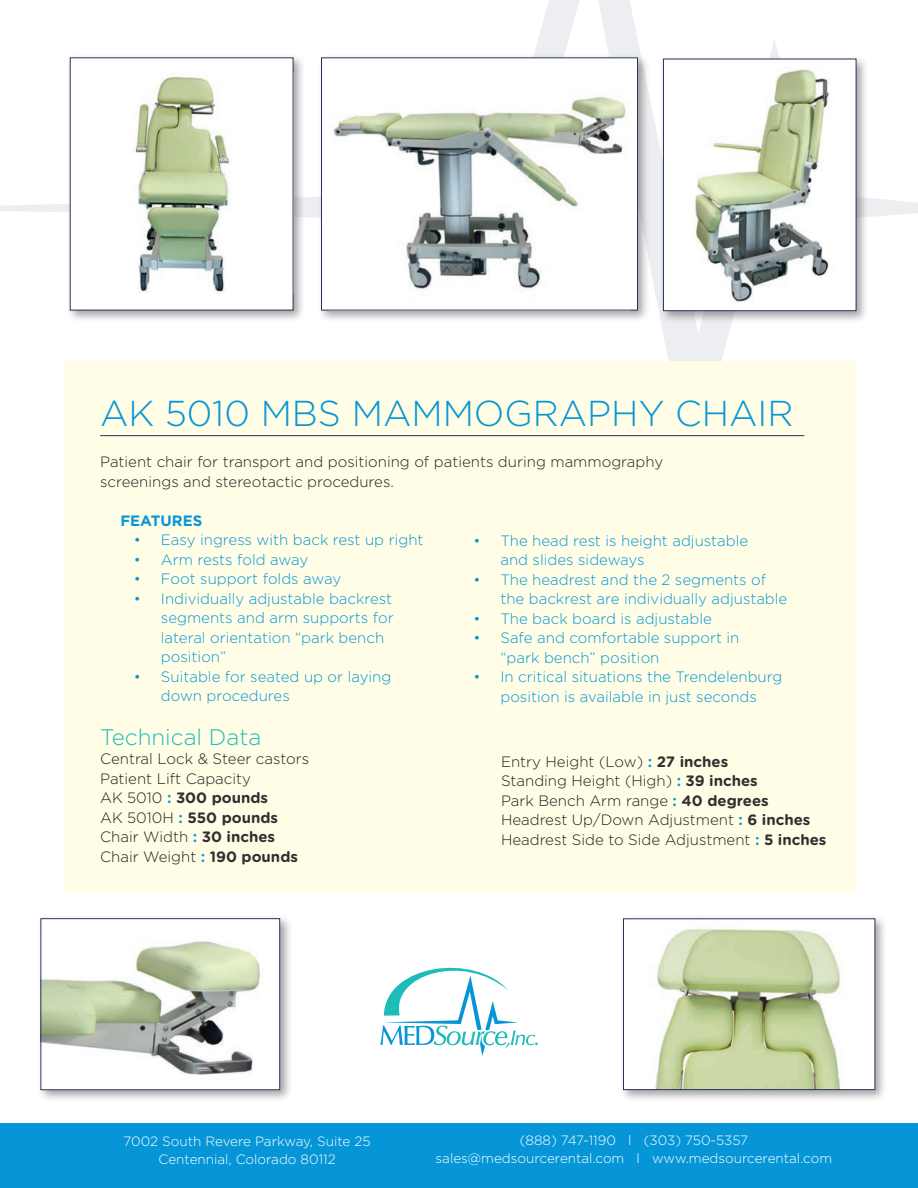
<style>
.page{position:relative;width:918px;height:1188px;background:#fff}
.page>*{position:absolute;margin:0;border:0;box-sizing:border-box;transform-origin:0 0}
.t1{font:300 36px "Gotham";color:#0696d7}
.t2{font:300 22.5px "Gotham";color:#1dbcb8}
.t3{font:300 15px/19.5px "Gotham";color:#0696d7}
.t4{font:300 15px/19.5px "Gotham";color:#231f20}
.t5{font:700 15px/19.5px "Gotham Rounded";color:#312f30}
.t6{font:700 15px "Gotham";color:#0696d7}
.t7{font:300 13.5px/18px "Gotham";color:#fff;text-align:center}
.s1{font-family:"Gotham";font-weight:300;color:#231f20}
.s2{color:#0696d7}
.s3{font-family:"Gotham Rounded";font-weight:700;color:#0696d7}
.s4{font-family:"Gotham Rounded";font-weight:700;color:#312f30}
</style>
<div class="page">
<svg style="left:0;top:0;width:918px;height:361px"></svg>
<div style="left:619px;top:915px;width:269px;height:188px;background:#231f20;opacity:.41"></div>
<img style="left:625px;top:920px;width:247px;height:168px">
<div style="left:623px;top:918px;width:252px;height:172px;border:1px solid #243558"></div>
<div style="left:317px;top:54px;width:334px;height:269px;background:#231f20;opacity:.41"></div>
<div style="left:322px;top:58px;width:316px;height:252px;background:#fff"></div>
<img style="left:333px;top:97px;width:293px;height:195px">
<div style="left:321px;top:58px;width:317px;height:252px;border:1px solid #243558"></div>
<div style="left:659px;top:55px;width:210px;height:269px;background:#231f20;opacity:.41"></div>
<div style="left:663px;top:59px;width:193px;height:252px;background:#fff"></div>
<img style="left:695px;top:69px;width:134px;height:234px">
<div style="left:663px;top:59px;width:193px;height:252px;border:1px solid #243558"></div>
<div style="left:0;top:1123px;width:918px;height:65px;background:#0696d7"></div>
<div style="left:64px;top:361px;width:792px;height:531px;background:#fffde5"></div>
<hr style="left:100px;top:435px;width:704px;height:1px;background:#243558">
<svg style="left:380px;top:967px;width:158px;height:89px"></svg>
<div style="left:37px;top:915px;width:255px;height:188px;background:#231f20;opacity:.41"></div>
<div style="left:41px;top:919px;width:239px;height:171px;background:#fff"></div>
<img style="left:43px;top:941px;width:217px;height:134px">
<div style="left:41px;top:918px;width:239px;height:172px;border:1px solid #243558"></div>
<div style="left:66px;top:54px;width:240px;height:269px;background:#231f20;opacity:.41"></div>
<div style="left:70px;top:58px;width:223px;height:252px;background:#fff"></div>
<img style="left:133px;top:76px;width:98px;height:216px">
<h1 class="t1" style="left:100px;top:394px;width:313px">AK 5010 MBS Mamm</h1>
<h1 class="t1" style="left:474px;top:394px;width:85px">ograp</h1>
<h1 class="t1" style="left:611px;top:394px;width:172px">hy Chair</h1>
<p class="t4" style="left:100px;top:452px;width:565px">Patient chair for transport and positioning of patients during mammography screenings and stereotactic procedures.</p>
<p class="t6" style="left:120px;top:512px;width:83px">FEATURES</p>
<p class="t3" style="left:134px;top:530px;width:291px">• Easy ingress with back rest up right</p>
<p class="t3" style="left:134px;top:549px;width:176px">• Arm rests fold away</p>
<p class="t3" style="left:134px;top:569px;width:209px">• Foot support folds away</p>
<p class="t3" style="left:161px;top:588px;width:234px;text-indent:-27px">• I ndividually adjustable backrest segments and arm supports for lateral orientation “park bench position”</p>
<p class="t3" style="left:161px;top:666px;width:232px;text-indent:-27px">• Suitable for seated up or laying down procedures</p>
<h2 class="t2" style="left:100px;top:724px;width:163px">Technical Data</h2>
<p class="t4" style="left:100px;top:749px;width:211px">Central Lock &amp; Steer castors<br>Patient Lift Capacity</p>
<p class="t5" style="left:100px;top:787px;width:180px"><span class="s1">AK 5010</span> <span class="s2">:</span> 300 pounds<br><span class="s1">AK 5010H</span> <span class="s2">:</span> 550 pounds</p>
<p class="t4" style="left:100px;top:827px;width:199px">Chair Width <span class="s3">:</span> <span class="s4">30 inches<br></span>Chair Weight <span class="s3">:</span> <span class="s4">190 pounds</span></p>
<p class="t3" style="left:500px;top:530px;width:249px;text-indent:-27px">• The head rest is height adjustable and slides sideways</p>
<p class="t3" style="left:500px;top:569px;width:288px;text-indent:-27px">• The headrest and the 2 segments of the backrest are individually adjustable</p>
<p class="t3" style="left:473px;top:608px;width:240px">• The back board is adjustable</p>
<p class="t3" style="left:500px;top:628px;width:241px;text-indent:-27px">• Safe and comfortable support in “park bench” position</p>
<p class="t3" style="left:473px;top:667px;width:310px;text-align:center">• I n critical situations the Trendelenburg position is available in just seconds</p>
<p class="t4" style="left:501px;top:751px;width:327px">Entry H eight (Low) <span class="s3">:</span> <span class="s4">27 inches<br></span>Standing Height (H igh) <span class="s3">:</span> <span class="s4">39 inches<br></span>Park Bench Arm range <span class="s3">:</span> <span class="s4">40 degrees<br></span>H eadrest Up/Down Adjustment <span class="s3">:</span> <span class="s4">6 inches </span>Headrest Side to Side Adjustment <span class="s3">:</span> <span class="s4">5 inches</span></p>
<p class="t7" style="left:124px;top:1132px;width:249px">7002 South Revere Parkway, Suite 25<br>Centennial, Colorado 80112</p>
<p class="t7" style="left:436px;top:1131px;width:398px">(888) 747-1190 l (303) 750-5357 sales@medsourcerental.com l www.medsourcerental.com</p>
</div>
